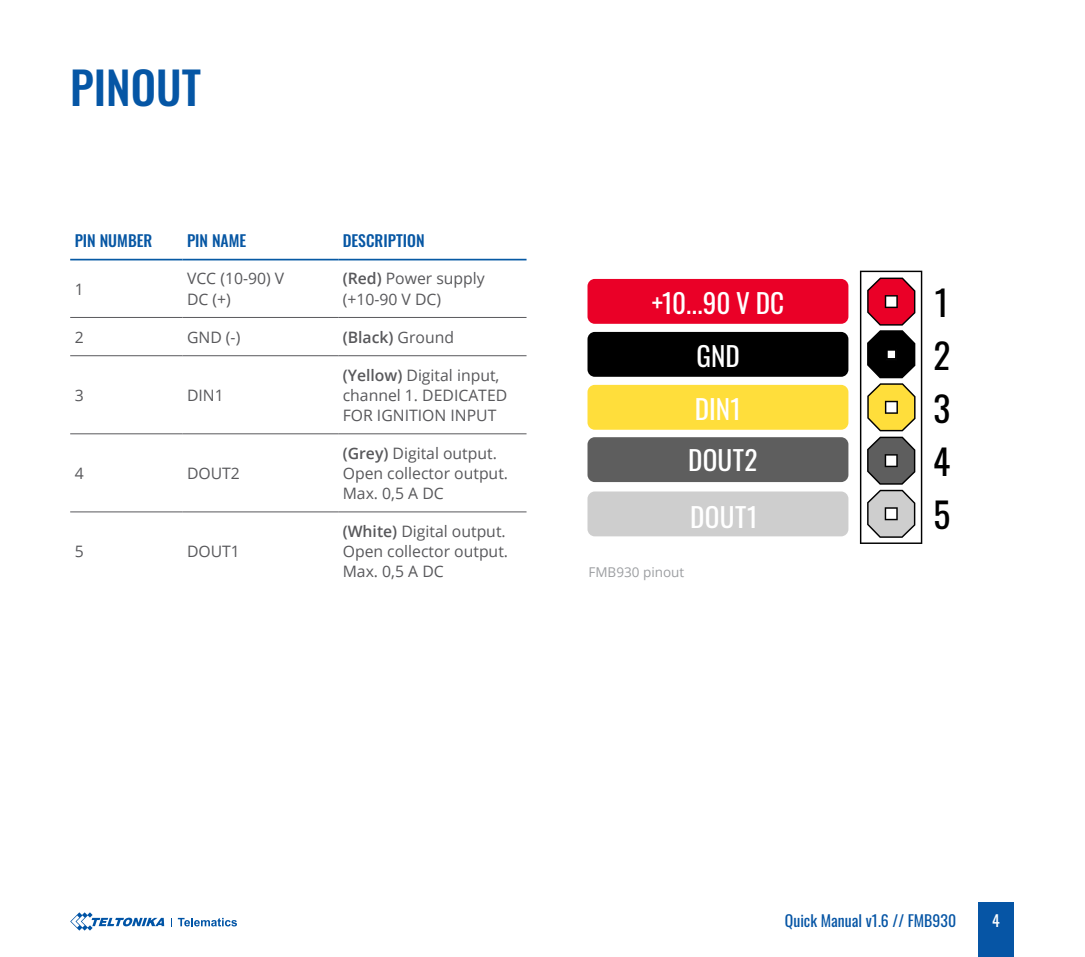
<style>
.page{position:relative;width:1085px;height:957px;background:#fff}
.page>*{position:absolute;margin:0;border:0;box-sizing:border-box;transform-origin:0 0}
.t1{font:500 45px "Oswald";color:#0556a5}
.t2{font:35.1px/52.9px "Oswald";color:#000;text-align:justify}
.t3{font:27px/52.4px "Oswald";letter-spacing:.005em;color:#fff;text-align:center}
.t4{font:15.75px/20.2px "Open Sans";color:#58585b}
.t5{font:500 15.75px "Oswald";color:#0757a4}
.t6{font:15.75px "Oswald";color:#0655a5}
.t7{font:600 15.75px "Open Sans";color:#58585b}
.t8{font:15.75px "Oswald";color:#fff}
.t9{font:13.5px "Open Sans";color:#9d9fa2}
.s1{font-weight:600}
.s2{font-weight:400}
</style>
<div class="page">
<div style="left:978px;top:902px;width:35px;height:55px;background:#0655a5"></div>
<svg style="left:70px;top:912px;width:94px;height:18px"></svg>
<svg style="left:178px;top:918px;width:59px;height:8px"></svg>
<hr style="left:338px;top:317px;width:188px;height:1px;background:#58585b">
<hr style="left:338px;top:355px;width:188px;height:1px;background:#58585b">
<hr style="left:338px;top:433px;width:188px;height:1px;background:#58585b">
<hr style="left:338px;top:511px;width:188px;height:1px;background:#58585b">
<hr style="left:70px;top:317px;width:112px;height:1px;background:#58585b">
<hr style="left:70px;top:355px;width:112px;height:1px;background:#58585b">
<hr style="left:70px;top:433px;width:112px;height:1px;background:#58585b">
<hr style="left:182px;top:433px;width:156px;height:1px;background:#58585b">
<hr style="left:70px;top:511px;width:112px;height:1px;background:#58585b">
<hr style="left:182px;top:511px;width:156px;height:1px;background:#58585b">
<hr style="left:182px;top:317px;width:156px;height:1px;background:#58585b">
<hr style="left:182px;top:355px;width:156px;height:1px;background:#58585b">
<hr style="left:70px;top:259px;width:112px;height:1px;background:#0659a4">
<hr style="left:182px;top:259px;width:156px;height:1px;background:#0659a4">
<hr style="left:338px;top:259px;width:188px;height:1px;background:#0659a4">
<svg style="left:859px;top:271px;width:63px;height:273px"></svg>
<div style="left:587px;top:279px;width:261px;height:45px;background:#ea0027;border-radius:7px"></div>
<div style="left:587px;top:332px;width:261px;height:45px;background:#000;border-radius:7px"></div>
<div style="left:587px;top:491px;width:261px;height:45px;background:#cecece;border-radius:7px"></div>
<div style="left:587px;top:437px;width:261px;height:45px;background:#5e5e5e;border-radius:7px"></div>
<div style="left:587px;top:385px;width:261px;height:45px;background:#ffde3b;border-radius:7px"></div>
<h1 class="t1" style="left:70px;top:64px;width:132px">PINOUT</h1>
<p class="t5" style="left:75px;top:232px;width:79px">PIN NUMBER</p>
<p class="t5" style="left:187px;top:232px;width:61px">PIN NAME</p>
<p class="t4" style="left:75px;top:278px;width:11px">1</p>
<p class="t4" style="left:187px;top:268px;width:99px">VCC (10-90 V)</p>
<p class="t4" style="left:187px;top:288px;width:45px">D C (+)</p>
<p class="t4" style="left:75px;top:326px;width:11px">2</p>
<p class="t4" style="left:187px;top:326px;width:55px">GND -( )</p>
<p class="t4" style="left:75px;top:384px;width:11px">3</p>
<p class="t4" style="left:187px;top:384px;width:38px">DIN1</p>
<p class="t4" style="left:75px;top:463px;width:11px">4</p>
<p class="t4" style="left:187px;top:463px;width:54px">DOUT2</p>
<p class="t4" style="left:75px;top:541px;width:11px">5</p>
<p class="t4" style="left:187px;top:541px;width:54px">DOUT1</p>
<p class="t5" style="left:342px;top:232px;width:83px">DESCRIPTION</p>
<p class="t4" style="left:342px;top:268px;width:144px"><span class="s1">(Red)</span> Power supply (+10-90 V DC(</p>
<p class="t7" style="left:342px;top:326px;width:113px">(Black) <span class="s2">Ground</span></p>
<p class="t4" style="left:342px;top:364px;width:166px"><span class="s1">(Yellow)</span> Digital input, channel 1. DEDICATED<br>FOR IGNITION INPUT</p>
<p class="t4" style="left:342px;top:442px;width:167px"><span class="s1">(Grey)</span> Digital output.<br>Open collector output.<br>Max. 0,5 A DC</p>
<p class="t4" style="left:342px;top:520px;width:167px"><span class="s1">(White)</span> Digital output.<br>Open collector output.<br>Max. 0,5 A DC</p>
<h3 class="t3" style="left:652px;top:274px;width:134px">+10...90 V DC<br>GND<br>DIN1<br>DOUT2</h3>
<h3 class="t3" style="left:690px;top:488px;width:69px">DOUT1</h3>
<p class="t9" style="left:588px;top:563px;width:97px">FMB930 pinout</p>
<h2 class="t2" style="left:934px;top:273px;width:16px">1</h2>
<h2 class="t2" style="left:933px;top:326px;width:19px">2<br>3<br>4<br>5</h2>
<p class="t6" style="left:784px;top:906px;width:173px">Quick Manual v1.6 // FMB930</p>
<p class="t8" style="left:991px;top:906px;width:9px">4</p>
</div>
